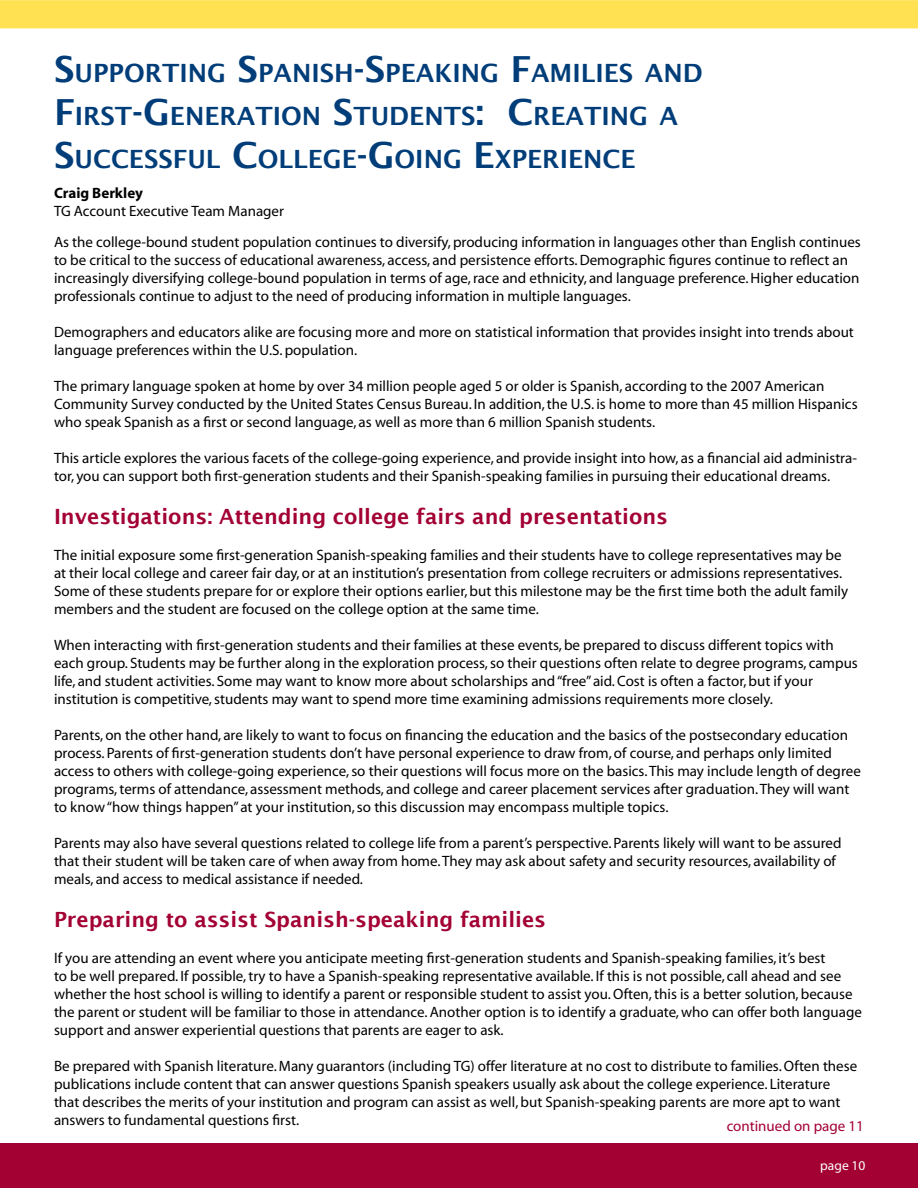
<style>
.page{position:relative;width:918px;height:1188px;background:#fff}
.page>*{position:absolute;margin:0;border:0;box-sizing:border-box;transform-origin:0 0}
.t1{font:600 25.2px/43.2px "Lucida Sans";color:#003d79}
.t2{font:600 21px "Lucida Sans";color:#a30134}
.t3{font:15px/18px "Myriad";color:#000}
.t4{font:15px "Myriad";color:#a30134}
.t5{font:700 15px "Myriad";color:#000}
.t6{font:13.5px "Myriad";color:#fff}
.s1{font-size:36px}
</style>
<div class="page">
<div style="left:0;top:1143px;width:918px;height:45px;background:#a30134"></div>
<div style="left:0;top:0;width:918px;height:28px;background:#ffe152"></div>
<h1 class="t1" style="left:54px;top:51px;width:650px"><span class="s1">S</span>UPPORTING <span class="s1">S</span>PANISH<span class="s1">-S</span>PEAKING <span class="s1">F</span>AMILIES AND<br><span class="s1">F</span>IRST<span class="s1">-G</span> ENERATION <span class="s1">S</span>TUDENTS<span class="s1">: C</span>REATING A<br><span class="s1">S</span>UCCESSFUL <span class="s1">C</span>OLLEGE<span class="s1">-G</span> OING <span class="s1">E</span>XPERIENCE</h1>
<p class="t5" style="left:54px;top:185px;width:90px">Craig Berkley</p>
<p class="t3" style="left:54px;top:202px;width:232px">TG Account Executive Team Manager</p>
<p class="t3" style="left:54px;top:234px;width:808px">As the college-bound student population continues to diversify, producing information in languages other than English continues to be critical to the success of educational awareness, access, and persistence efforts. Demographic figures continue to reflect an increasingly diversifying college-bound population in terms of age, race and ethnicity, and language preference. Higher education professionals continue to adjust to the need of producing information in multiple languages.</p>
<p class="t3" style="left:54px;top:324px;width:801px">Demographers and educators alike are focusing more and more on statistical information that provides insight into trends about language preferences within the U.S. population.</p>
<p class="t3" style="left:54px;top:378px;width:805px">The primary language spoken at home by over 34 million people aged 5 or older is Spanish, according to the 2007 American<br>Community Survey conducted by the United States Census Bureau. In addition, the U.S. is home to more than 45 million Hispanics who speak Spanish as a first or second language, as well as more than 6 million Spanish students.</p>
<p class="t3" style="left:54px;top:450px;width:804px">This article explores the various facets of the college-going experience, and provide insight into how, as a financial aid administra&shy;tor, you can support both first-generation students and their Spanish-speaking families in pursuing their educational dreams.</p>
<h2 class="t2" style="left:54px;top:505px;width:616px">Investigations: Attending college fairs and presentations</h2>
<p class="t3" style="left:54px;top:547px;width:796px">The initial exposure some first-generation Spanish-speaking families and their students have to college representatives may be at their local college and career fair day, or at an institution’s presentation from college recruiters or admissions representatives.<br>Some of these students prepare for or explore their options earlier, but this milestone may be the first time both the adult family members and the student are focused on the college option at the same time.</p>
<p class="t3" style="left:54px;top:637px;width:805px">When interacting with first-generation students and their families at these events, be prepared to discuss different topics with each group. Students may be further along in the exploration process, so their questions often relate to degree programs, campus life, and student activities. Some may want to know more about scholarships and “free” aid. Cost is often a factor, but if your institution is competitive, students may want to spend more time examining admissions requirements more closely.</p>
<p class="t3" style="left:54px;top:727px;width:808px">Parents, on the other hand, are likely to want to focus on financing the education and the basics of the postsecondary education process. Parents of first-generation students don’t have personal experience to draw from, of course, and perhaps only limited access to others with college-going experience, so their questions will focus more on the basics. This may include length of degree programs, terms of attendance, assessment methods, and college and career placement services after graduation. They will want to know “how things happen” at your institution, so this discussion may encompass multiple topics.</p>
<p class="t3" style="left:54px;top:835px;width:789px">Parents may also have several questions related to college life from a parent’s perspective. Parents likely will want to be assured that their student will be taken care of when away from home. They may ask about safety and security resources, availability of meals, and access to medical assistance if needed.</p>
<h2 class="t2" style="left:54px;top:908px;width:494px">Preparing to assist Spanish-speaking families</h2>
<p class="t3" style="left:54px;top:950px;width:809px">If you are attending an event where you anticipate meeting first-generation students and Spanish-speaking families, it’s best<br>to be well prepared. If possible, try to have a Spanish-speaking representative available. If this is not possible, call ahead and see whether the host school is willing to identify a parent or responsible student to assist you. Often, this is a better solution, because the parent or student will be familiar to those in attendance. Another option is to identify a graduate, who can offer both language support and answer experiential questions that parents are eager to ask.</p>
<p class="t3" style="left:54px;top:1058px;width:805px">Be prepared with Spanish literature. Many guarantors (including TG) offer literature at no cost to distribute to families. Often these publications include content that can answer questions Spanish speakers usually ask about the college experience. Literature that describes the merits of your institution and program can assist as well, but Spanish-speaking parents are more apt to want answers to fundamental questions first.</p>
<p class="t4" style="left:727px;top:1118px;width:139px">continued on page 11</p>
<p class="t6" style="left:820px;top:1158px;width:47px">page 10</p>
</div>
